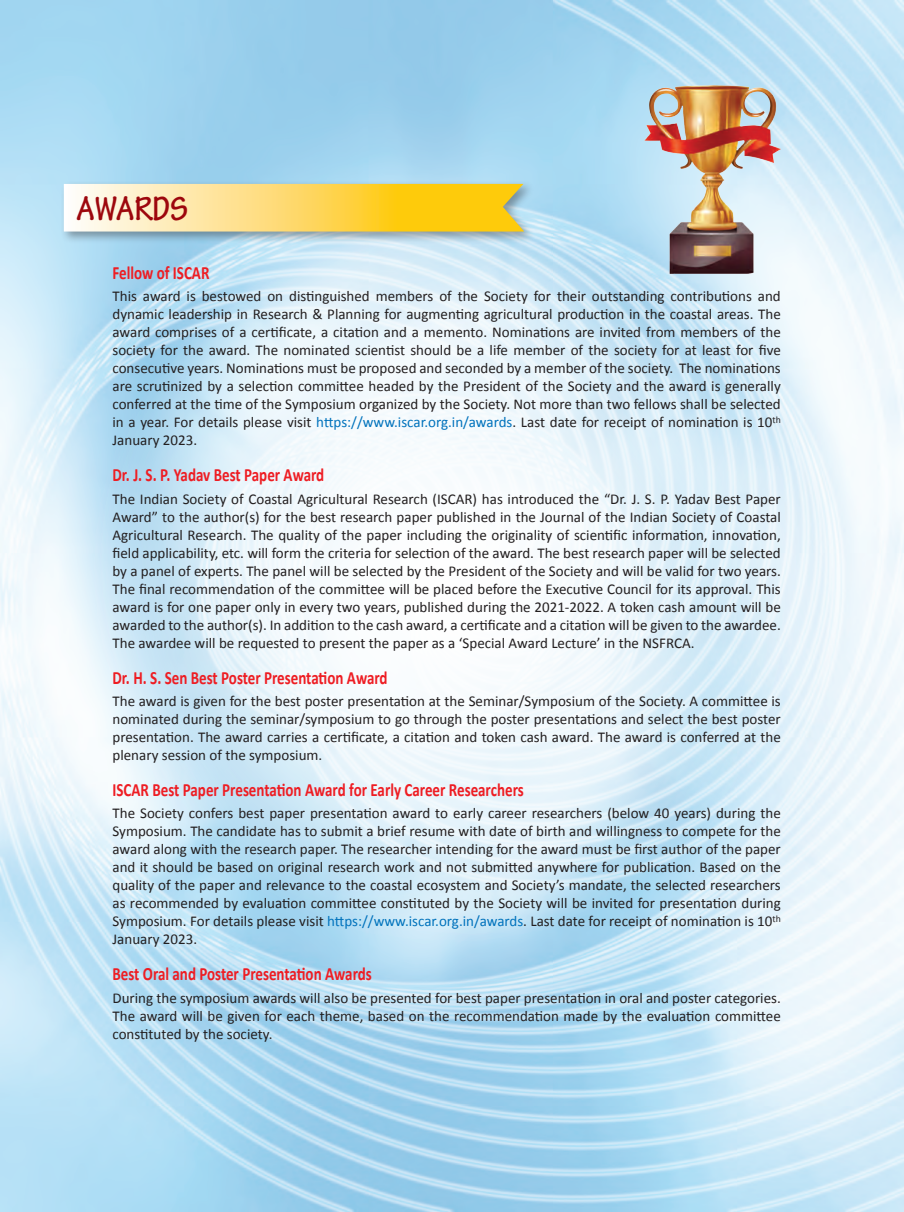
<style>
.page{position:relative;width:904px;height:1212px;background:#fff}
.page>*{position:absolute;margin:0;border:0;box-sizing:border-box;transform-origin:0 0}
.t1{font:700 condensed 36px "Tekton Pro";color:#9d070d}
.t2{font:700 18.75px "Calibri";color:#ee1d23;scale:.8 1}
.t3{font:15px/18px "Calibri";color:#231f20;text-align:justify}
.s1{color:#0072bc}
</style>
<div class="page">
<img style="left:0;top:0;width:904px;height:1212px">
<svg style="left:87px;top:225px;width:719px;height:719px"></svg>
<div style="left:60px;top:180px;width:475px;height:64px;background:#231f20;opacity:.4"></div>
<svg style="left:64px;top:184px;width:460px;height:48px;background:#fbdb70"></svg>
<img style="left:644px;top:85px;width:136px;height:189px">
<h1 class="t1" style="left:77px;top:188px;width:110px">AWARDS</h1>
<p class="t2" style="left:112px;top:261px;width:123px">Fellow of ISCAR</p>
<p class="t3" style="left:112px;top:287px;width:670px">This award is bestowed on distinguished members of the Society for their outstanding contributions and dynamic leadership in Research &amp; Planning for augmenting agricultural production in the coastal areas. The award comprises of a certificate, a citation and a memento. Nominations are invited from members of the society for the award. The nominated scientist should be a life member of the society for at least for five consecutive years. Nominations must be proposed and seconded by a member of the society. The nominations are scrutinized by a selection committee headed by the President of the Society and the award is generally conferred at the time of the Symposium organized by the Society. Not more than two fellows shall be selected in a year. For details please visit <span class="s1">https://www.iscar.org.in/awards</span>. Last date for receipt of nomination is 10<sup>th </sup>January 2023.</p>
<p class="t2" style="left:112px;top:463px;width:266px">Dr. J. S. P. Yadav Best Paper Award</p>
<p class="t3" style="left:112px;top:490px;width:670px">The Indian Society of Coastal Agricultural Research (ISCAR) has introduced the “Dr. J. S. P. Yadav Best Paper Award” to the author(s) for the best research paper published in the Journal of the Indian Society of Coastal Agricultural Research. The quality of the paper including the originality of scientific information, innovation, field applicability, etc. will form the criteria for selection of the award. The best research paper will be selected by a panel of experts. The panel will be selected by the President of the Society and will be valid for two years.<br>The final recommendation of the committee will be placed before the Executive Council for its approval. This award is for one paper only in every two years, published during the 2021-2022. A token cash amount will be awarded to the author(s). In addition to the cash award, a certificate and a citation will be given to the awardee.<br>The awardee will be requested to present the paper as a ‘Special Award Lecture’ in the NSFRCA.</p>
<p class="t2" style="left:112px;top:665px;width:345px">Dr. H. S. Sen Best Poster Presentation Award</p>
<p class="t3" style="left:112px;top:692px;width:670px">The award is given for the best poster presentation at the Seminar/Symposium of the Society. A committee is nominated during the seminar/symposium to go through the poster presentations and select the best poster presentation. The award carries a certificate, a citation and token cash award. The award is conferred at the plenary session of the symposium.</p>
<p class="t2" style="left:112px;top:778px;width:515px">ISCAR Best Paper Presentation Award for Early Career Researchers</p>
<p class="t3" style="left:112px;top:804px;width:670px">The Society confers best paper presentation award to early career researchers (below 40 years) during the Symposium. The candidate has to submit a brief resume with date of birth and willingness to compete for the award along with the research paper. The researcher intending for the award must be first author of the paper and it should be based on original research work and not submitted anywhere for publication. Based on the quality of the paper and relevance to the coastal ecosystem and Society’s mandate, the selected researchers as recommended by evaluation committee constituted by the Society will be invited for presentation during Symposium. For details please visit <span class="s1">https://www.iscar.org.in/awards</span>. Last date for receipt of nomination is 10<sup>th </sup>January 2023.</p>
<p class="t2" style="left:112px;top:962px;width:326px">Best Oral and Poster Presentation Awards</p>
<p class="t3" style="left:112px;top:988px;width:670px">During the symposium awards will also be presented for best paper presentation in oral and poster categories.<br>The award will be given for each theme, based on the recommendation made by the evaluation committee constituted by the society.</p>
</div>
